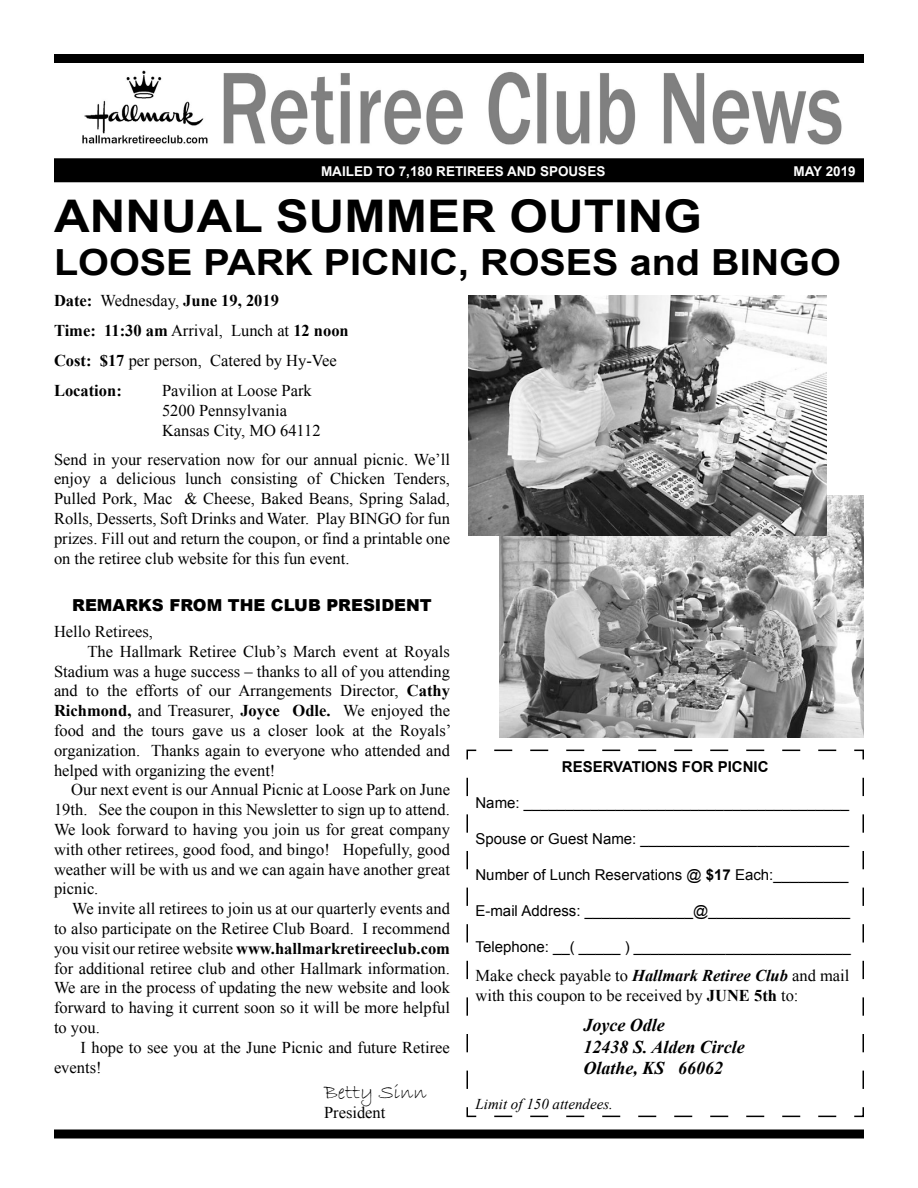
<style>
.page{position:relative;width:918px;height:1188px;background:#fff}
.page>*{position:absolute;margin:0;border:0;box-sizing:border-box;transform-origin:0 0}
.t1{font:700 45px "Arial";color:#000;scale:1.1 1}
.t2{font:700 36px "Arial";color:#000;scale:1.1 1}
.t3{font:21px "Bradley Hand ITC";color:#000}
.t4{font:italic 700 18px "Times New Roman";color:#000}
.t5{font:16.5px/19.8px "Times New Roman";color:#000;text-align:justify}
.t6{font:700 16.5px "Times New Roman";color:#000}
.t7{font:900 16.5px "Arial";color:#000}
.t8{font:15px "Arial";color:#000}
.t9{font:700 15px "Arial";color:#000}
.t10{font:italic 15px "Times New Roman";color:#000}
.t11{font:700 13.5px "Arial";color:#fdfdfd}
.s1{font-weight:400}
.s2{font-weight:700}
.s3{font-weight:700;font-style:italic}
</style>
<div class="page">
<div style="left:54px;top:158px;width:810px;height:24px;background:#000"></div>
<div style="left:54px;top:54px;width:810px;height:9px;background:#000"></div>
<div style="left:54px;top:1130px;width:810px;height:8px;background:#000"></div>
<svg style="left:466px;top:749px;width:398px;height:369px"></svg>
<img style="left:82px;top:70px;width:760px;height:75px">
<img style="left:500px;top:495px;width:364px;height:243px">
<img style="left:468px;top:296px;width:359px;height:239px">
<p class="t11" style="left:321px;top:162px;width:286px">MAILED TO 7,180 RETIREES AND SPOUSES</p>
<p class="t11" style="left:794px;top:162px;width:64px">MAY 2019</p>
<p class="t1" style="left:54px;top:186px;width:591px">ANNUAL SUMMER OUTING</p>
<p class="t2" style="left:54px;top:239px;width:717px">LOOSE PARK PICNIC, ROSES and BINGO</p>
<p class="t6" style="left:54px;top:289px;width:227px">Date: <span class="s1">Wednesday,</span> June 19, 2019</p>
<p class="t6" style="left:54px;top:319px;width:296px">Time: 11:30 am <span class="s1">Arrival, Lunch at</span> 12 noon</p>
<p class="t5" style="left:54px;top:351px;width:284px"><span class="s2">Cost: $17</span> per person, Catered by Hy-Vee</p>
<p class="t6" style="left:54px;top:379px;width:69px">Location:</p>
<p class="t5" style="left:162px;top:381px;width:151px">Pavilion at Loose Park</p>
<p class="t5" style="left:162px;top:400px;width:127px">5200 Pennsylvania</p>
<p class="t5" style="left:162px;top:420px;width:160px">Kansas City, MO 64112</p>
<p class="t5" style="left:54px;top:449px;width:398px">Send in your reservation now for our annual picnic. We’ll enjoy a delicious lunch consisting of Chicken Tenders, Pulled Pork, Mac &amp; Cheese, Baked Beans, Spring Salad, Rolls, Desserts, Soft Drinks and Water. Play BINGO for fun prizes. Fill out and return the coupon, or find a printable one on the retiree club website for this fun event.</p>
<p class="t7" style="left:72px;top:593px;width:361px">REMARKS FROM THE CLUB PRESIDENT</p>
<p class="t5" style="left:54px;top:621px;width:100px">Hello Retirees,</p>
<p class="t5" style="left:54px;top:641px;width:399px;text-indent:33px">The Hallmark Retiree Club’s March event at Royals Stadium was a huge success – thanks to all of you attending and to the efforts of our Arrangements Director, <span class="s2">Cathy Richmond,</span> and Treasurer, <span class="s2">Joyce Odle.</span> We enjoyed the food and the tours gave us a closer look at the Royals’ organization. Thanks again to everyone who attended and helped with organizing the event!</p>
<p class="t5" style="left:54px;top:780px;width:398px;text-indent:17px">Our next event is our Annual Picnic at Loose Park on June 19th. See the coupon in this Newsletter to sign up to attend.<br>We look forward to having you join us for great company with other retirees, good food, and bingo! Hopefully, good weather will be with us and we can again have another great picnic.</p>
<p class="t5" style="left:54px;top:898px;width:398px;text-indent:18px">We invite all retirees to join us at our quarterly events and to also participate on the Retiree Club Board. I recommend you visit our retiree website <span class="s2">www.hallmarkretireeclub.com </span>for additional retiree club and other Hallmark information.<br>We are in the process of updating the new website and look forward to having it current soon so it will be more helpful to you.</p>
<p class="t5" style="left:54px;top:1037px;width:397px;text-indent:27px">I hope to see you at the June Picnic and future Retiree events!</p>
<p class="t3" style="left:324px;top:1078px;width:104px">Betty Sinn</p>
<p class="t5" style="left:324px;top:1102px;width:63px">President</p>
<p class="t9" style="left:562px;top:757px;width:208px">RESERVATIONS FOR PICNIC</p>
<p class="t8" style="left:476px;top:793px;width:375px">Name: _______________________________________</p>
<p class="t8" style="left:476px;top:829px;width:375px">Spouse or Guest Name: _________________________</p>
<p class="t8" style="left:476px;top:865px;width:374px">Number of Lunch Reservations @ <span class="s2">$17</span> Each:_________</p>
<p class="t8" style="left:476px;top:901px;width:376px">E-mail Address: _____________@_________________</p>
<p class="t8" style="left:476px;top:937px;width:377px">Telephone: __( _____ ) __________________________</p>
<p class="t5" style="left:476px;top:965px;width:375px">Make check payable to <span class="s3">Hallmark Retiree Club</span> and mail with this coupon to be received by <span class="s2">JUNE 5th</span> to:</p>
<p class="t4" style="left:584px;top:1013px;width:83px">Joyce Odle</p>
<p class="t4" style="left:584px;top:1034px;width:163px">12438 S. Alden Circle</p>
<p class="t4" style="left:584px;top:1056px;width:141px">Olathe, KS 66062</p>
<p class="t10" style="left:476px;top:1093px;width:139px">Limit of 150 attendees.</p>
</div>
